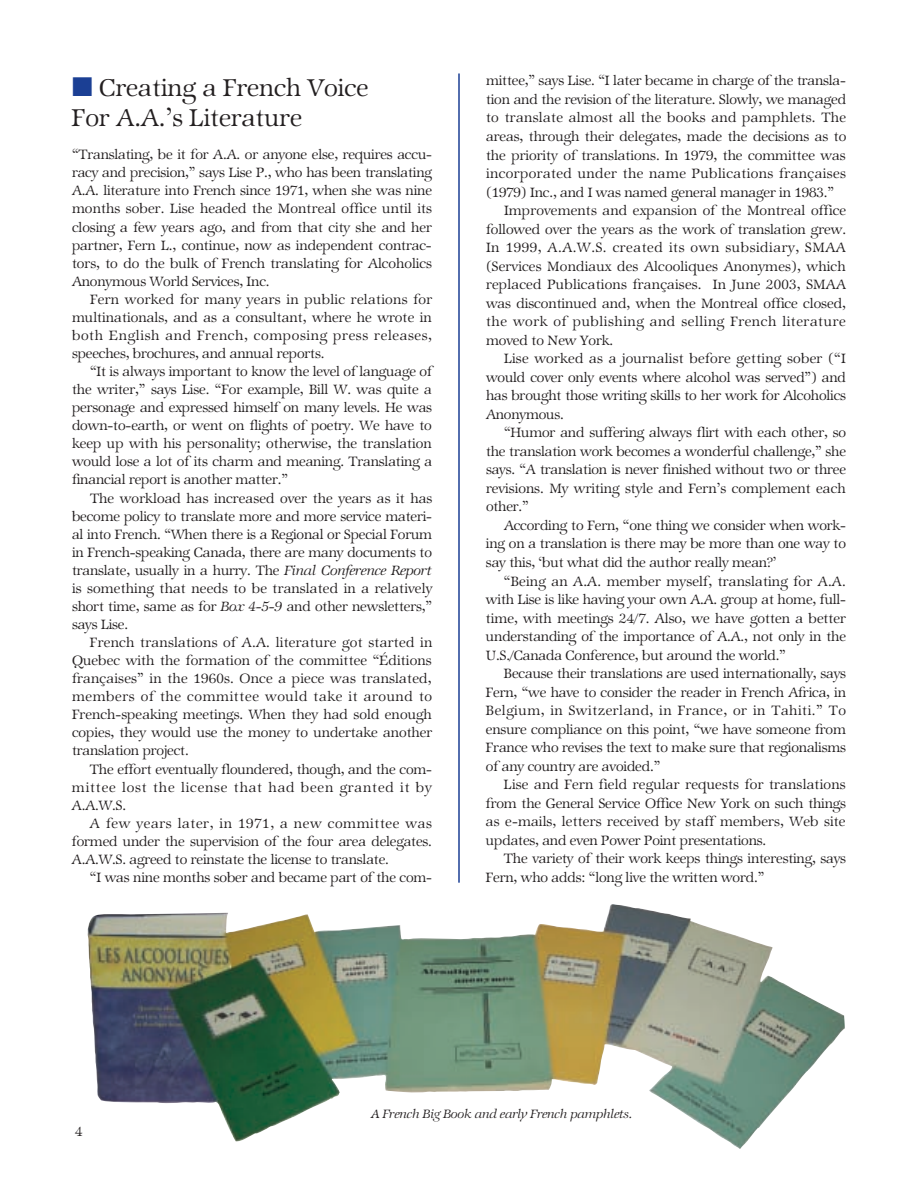
<style>
.page{position:relative;width:918px;height:1188px;background:#fff}
.page>*{position:absolute;margin:0;border:0;box-sizing:border-box;transform-origin:0 0}
.t1{font:300 27px/30px "Zapf Internatl IT Cby BT";color:#231f20}
.t2{font:300 15px/18px "Zapf Internatl IT Cby BT";letter-spacing:-.01em;color:#231f20;text-align:justify}
.t3{font:300 15px "Zapf Internatl IT Cby BT";letter-spacing:.01em;color:#231f20}
.t4{font:300 15px "Zapf Internatl IT Cby BT";letter-spacing:.035em;color:#231f20}
.t5{font:300 15px "Zapf Internatl IT Cby BT";letter-spacing:.015em;color:#231f20}
.t6{font:300 15px "Zapf Internatl IT Cby BT";letter-spacing:.025em;color:#231f20}
.t7{font:300 15px "Zapf Internatl IT Cby BT";letter-spacing:.02em;color:#231f20}
.t8{font:italic 300 13.5px "Zapf Internatl IT Cby BT";letter-spacing:-.01em;color:#231f20}
.s1{color:#1b3f94}
.s2{font-family:"Zapf Internatl IT Cby BT Light Ital";font-weight:400}
.s3{font-style:italic}
</style>
<div class="page">
<hr style="left:458px;top:73px;width:2px;height:810px;background:#1b3f94">
<img style="left:87px;top:904px;width:758px;height:245px">
<h1 class="t1" style="left:72px;top:73px;width:298px"><span class="s1">■</span> Creating a French Voice<br>For A.A.’s Literature</h1>
<p class="t2" style="left:72px;top:146px;width:362px">“Translating, be it for A.A. or anyone else, requires accu&shy;racy and precision,” says Lise P., who has been translating A.A. literature into French since 1971, when she was nine months sober. Lise headed the Montreal office until its closing a few years ago, and from that city she and her partner, Fern L., continue, now as independent contrac&shy;tors, to do the bulk of French translating for Alcoholics Anonymous World Services, Inc.</p>
<p class="t2" style="left:72px;top:290px;width:362px;text-indent:18px">Fern worked for many years in public relations for multinationals, and as a consultant, where he wrote in both English and French, composing press releases, speeches, brochures, and annual reports.</p>
<p class="t2" style="left:72px;top:363px;width:362px;text-indent:18px">“It is always important to know the level of language of the writer,” says Lise. “For example, Bill W. was quite a personage and expressed himself on many levels. He was down-to-earth, or went on flights of poetry. We have to keep up with his personality; otherwise, the translation would lose a lot of its charm and meaning. Translating a financial report is another matter.”</p>
<p class="t2" style="left:72px;top:489px;width:362px;text-indent:18px">The workload has increased over the years as it has become policy to translate more and more service materi&shy;al into French. “When there is a Regional or Special Forum in French-speaking Canada, there are many documents to translate, usually in a hurry. The <span class="s2">Final Conference Report </span>is something that needs to be translated in a relatively short time, same as for <span class="s3">Box 4-5-9</span> and other newsletters,” says Lise.</p>
<p class="t2" style="left:72px;top:634px;width:362px;text-indent:18px">French translations of A.A. literature got started in Quebec with the formation of the committee “Éditions françaises” in the 1960s. Once a piece was translated, members of the committee would take it around to French-speaking meetings. When they had sold enough copies, they would use the money to undertake another translation project.</p>
<p class="t2" style="left:72px;top:760px;width:362px;text-indent:18px">The effort eventually floundered, though, and the com&shy;mittee lost the license that had been granted it by A.A.W.S.</p>
<p class="t2" style="left:72px;top:814px;width:362px;text-indent:18px">A few years later, in 1971, a new committee was formed under the supervision of the four area delegates.<br>A.A.W.S. agreed to reinstate the license to translate.</p>
<p class="t2" style="left:90px;top:868px;width:344px">“I was nine months sober and became part of the com-</p>
<p class="t2" style="left:486px;top:72px;width:362px">mittee,” says Lise. “I later became in charge of the transla-</p>
<p class="t2" style="left:486px;top:91px;width:362px">tion and the revision of the literature. Slowly, we managed</p>
<p class="t7" style="left:486px;top:109px;width:362px">to translate almost all the books and pamphlets. The</p>
<p class="t2" style="left:486px;top:128px;width:362px">areas, through their delegates, made the decisions as to</p>
<p class="t2" style="left:486px;top:146px;width:361px">the priority of translations. In 1979, the committee was</p>
<p class="t6" style="left:486px;top:165px;width:361px">incorporated under the name Publications françaises</p>
<p class="t2" style="left:486px;top:183px;width:350px">(1979) Inc., and I was named general manager in 1983.”</p>
<p class="t3" style="left:504px;top:202px;width:344px">Improvements and expansion of the Montreal office</p>
<p class="t2" style="left:486px;top:220px;width:362px">followed over the years as the work of translation grew.</p>
<p class="t4" style="left:486px;top:239px;width:361px">In 1999, A.A.W.S. created its own subsidiary, SMAA</p>
<p class="t3" style="left:486px;top:257px;width:361px">(Services Mondiaux des Alcooliques Anonymes), which</p>
<p class="t5" style="left:486px;top:276px;width:362px">replaced Publications françaises. In June 2003, SMAA</p>
<p class="t2" style="left:486px;top:294px;width:361px">was discontinued and, when the Montreal office closed,</p>
<p class="t4" style="left:486px;top:313px;width:361px">the work of publishing and selling French literature</p>
<p class="t2" style="left:486px;top:331px;width:129px">moved to New York.</p>
<p class="t5" style="left:504px;top:350px;width:343px">Lise worked as a journalist before getting sober (“I</p>
<p class="t2" style="left:486px;top:368px;width:362px">would cover only events where alcohol was served”) and</p>
<p class="t2" style="left:486px;top:387px;width:362px">has brought those writing skills to her work for Alcoholics</p>
<p class="t2" style="left:486px;top:405px;width:79px">Anonymous.</p>
<p class="t2" style="left:504px;top:424px;width:344px">“Humor and suffering always flirt with each other, so</p>
<p class="t2" style="left:486px;top:442px;width:362px">the translation work becomes a wonderful challenge,” she</p>
<p class="t2" style="left:486px;top:461px;width:362px">says. “A translation is never finished without two or three</p>
<p class="t2" style="left:486px;top:480px;width:361px">revisions. My writing style and Fern’s complement each</p>
<p class="t2" style="left:486px;top:498px;width:44px">other.”</p>
<p class="t2" style="left:504px;top:517px;width:344px">According to Fern, “one thing we consider when work-</p>
<p class="t2" style="left:486px;top:535px;width:362px">ing on a translation is there may be more than one way to</p>
<p class="t2" style="left:486px;top:554px;width:292px">say this, ‘but what did the author really mean?’</p>
<p class="t3" style="left:504px;top:572px;width:343px">“Being an A.A. member myself, translating for A.A.</p>
<p class="t2" style="left:486px;top:591px;width:362px">with Lise is like having your own A.A. group at home, full-</p>
<p class="t2" style="left:486px;top:609px;width:362px">time, with meetings 24/7. Also, we have gotten a better</p>
<p class="t2" style="left:486px;top:628px;width:362px">understanding of the importance of A.A., not only in the</p>
<p class="t2" style="left:486px;top:646px;width:301px">U.S./Canada Conference, but around the world.”</p>
<p class="t2" style="left:504px;top:665px;width:344px">Because their translations are used internationally, says</p>
<p class="t2" style="left:486px;top:683px;width:362px">Fern, “we have to consider the reader in French Africa, in</p>
<p class="t4" style="left:486px;top:702px;width:362px">Belgium, in Switzerland, in France, or in Tahiti.” To</p>
<p class="t2" style="left:486px;top:720px;width:362px">ensure compliance on this point, “we have someone from</p>
<p class="t2" style="left:486px;top:739px;width:362px">France who revises the text to make sure that regionalisms</p>
<p class="t2" style="left:486px;top:757px;width:176px">of any country are avoided.”</p>
<p class="t3" style="left:504px;top:776px;width:343px">Lise and Fern field regular requests for translations</p>
<p class="t2" style="left:486px;top:794px;width:362px">from the General Service Office New York on such things</p>
<p class="t3" style="left:486px;top:813px;width:361px">as e-mails, letters received by staff members, Web site</p>
<p class="t2" style="left:486px;top:831px;width:282px">updates, and even Power Point presentations.</p>
<p class="t2" style="left:504px;top:850px;width:344px">The variety of their work keeps things interesting, says</p>
<p class="t2" style="left:486px;top:868px;width:280px">Fern, who adds: “long live the written word.”</p>
<p class="t2" style="left:75px;top:1122px;width:9px">4</p>
<p class="t8" style="left:371px;top:1106px;width:263px">A French Big Book and early French pamphlets.</p>
</div>
